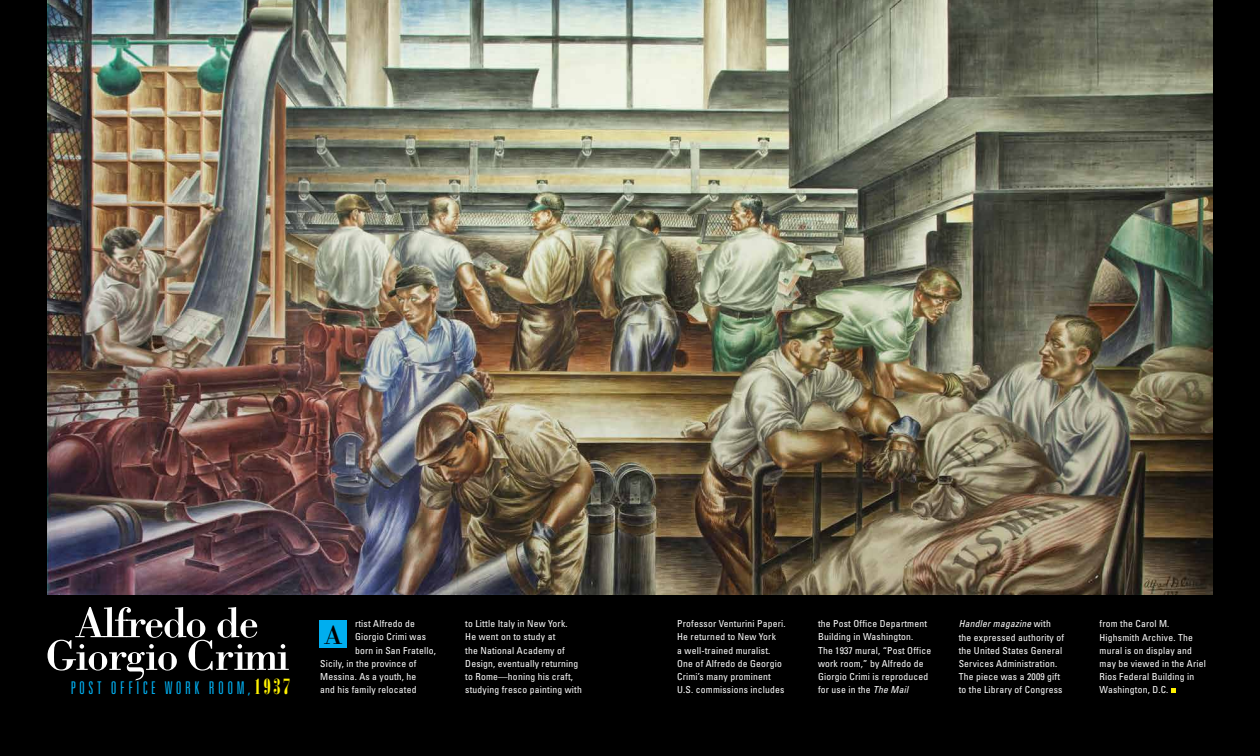
<style>
.page{position:relative;width:1260px;height:756px;background:#000}
.page>*{position:absolute;margin:0;border:0;box-sizing:border-box;transform-origin:0 0}
.t1{font:27.12px "Bodoni Std";color:#000}
.t2{font:300 ultra-condensed 17.5px "Univers LT Std";letter-spacing:.2em;color:#00aeef}
.t3{font:condensed 9.62px/13.1px "Univers LT Std";letter-spacing:.02em;color:#fff}
.s1{font-family:"Bodoni Std Poster Compressed";font-weight:400;font-stretch:normal;font-size:21.44px;color:#fff200}
.s2{font-style:italic}
</style>
<div class="page">
<img style="left:47px;top:0;width:1166px;height:595px">
<svg style="left:1171px;top:688px;width:5px;height:5px"></svg>
<div style="left:320px;top:620px;width:27px;height:28px;background:#00aeef"></div>
<svg style="left:48px;top:607px;width:241px;height:73px"></svg>
<h2 class="t2" style="left:71px;top:679px;width:221px">POST OFFICE WORK ROOM,<span class="s1">1937</span></h2>
<p class="t3" style="left:355px;top:617px;width:62px">rtist Alfredo de</p>
<p class="t3" style="left:355px;top:630px;width:72px">Giorgio Crimi was</p>
<p class="t3" style="left:355px;top:643px;width:82px">born in San Fratello,</p>
<p class="t3" style="left:320px;top:657px;width:98px">Sicily, in the province of</p>
<p class="t3" style="left:320px;top:670px;width:98px">Messina. As a youth, he</p>
<p class="t3" style="left:320px;top:683px;width:98px">and his family relocated</p>
<h1 class="t1" style="left:324px;top:618px;width:20px">A</h1>
<p class="t3" style="left:465px;top:617px;width:118px">to Little Italy in New York.<br>He went on to study at<br>the National Academy of<br>Design, eventually returning to Rome—honing his craft, studying fresco painting with</p>
<p class="t3" style="left:677px;top:617px;width:110px">Professor Venturini Paperi.<br>He returned to New York<br>a well-trained muralist.<br>One of Alfredo de Georgio<br>Crimi’s many prominent<br>U.S. commissions includes</p>
<p class="t3" style="left:818px;top:617px;width:115px">the Post Office Department<br>Building in Washington.<br>The 1937 mural, “Post Office work room,” by Alfredo de<br>Giorgio Crimi is reproduced for use in the <span class="s2">The Mail</span></p>
<p class="t3" style="left:959px;top:617px;width:107px"><span class="s2">Handler magazine</span> with the expressed authority of the United States General<br>Services Administration.<br>The piece was a 2009 gift to the Library of Congress</p>
<p class="t3" style="left:1100px;top:617px;width:108px">from the Carol M.<br>Highsmith Archive. The mural is on display and may be viewed in the Ariel<br>Rios Federal Building in<br>Washington, D.C.</p>
</div>
